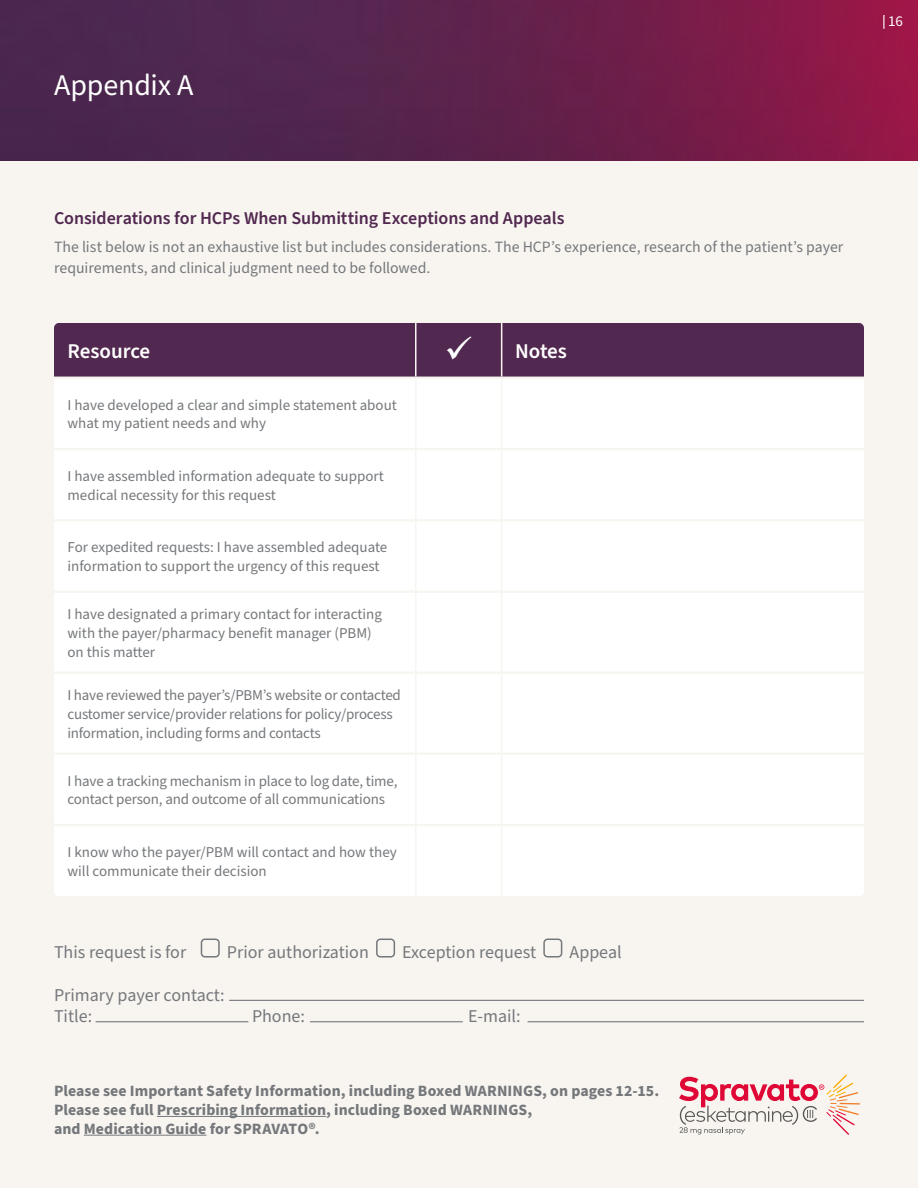
<style>
.page{position:relative;width:918px;height:1188px;background:#fff}
.page>*{position:absolute;margin:0;border:0;box-sizing:border-box;transform-origin:0 0}
.t1{font:30px "Source Sans Pro";letter-spacing:-.005em;color:#fff}
.t2{font:600 21px "Source Sans Pro";color:#fff}
.t3{font:18px/21.6px "Source Sans Pro";color:#75787b}
.t4{font:600 18px "Source Sans Pro";letter-spacing:-.005em;color:#51284f}
.t5{font:700 15.75px/18.8px "Source Sans Pro";letter-spacing:.005em;color:#75787b}
.t6{font:15.75px/21px "Source Sans Pro";color:#75787b}
.t7{font:15px/18.8px "Source Sans Pro";color:#75787b}
.t8{font:15px "Source Sans Pro";color:#fff}
</style>
<div class="page">
<div style="left:0;top:135px;width:918px;height:1053px;background:#f8f5f1"></div>
<hr style="left:157px;top:1116px;width:169px;height:1px;background:#75787b">
<hr style="left:84px;top:1135px;width:123px;height:1px;background:#75787b">
<svg style="left:679px;top:1074px;width:181px;height:61px"></svg>
<img style="left:0;top:0;width:918px;height:161px">
<svg style="left:883px;top:15px;width:1px;height:14px"></svg>
<div style="left:54px;top:323px;width:810px;height:54px;background:#51284f"></div>
<div style="left:54px;top:379px;width:810px;height:517px;background:#fff"></div>
<hr style="left:415px;top:323px;width:2px;height:54px;background:#f7f5f0">
<hr style="left:501px;top:323px;width:1px;height:54px;background:#f7f5f0">
<hr style="left:415px;top:379px;width:2px;height:69px;background:#f7f5f0">
<hr style="left:501px;top:379px;width:1px;height:69px;background:#f7f5f0">
<hr style="left:415px;top:450px;width:2px;height:69px;background:#f7f5f0">
<hr style="left:501px;top:450px;width:1px;height:69px;background:#f7f5f0">
<hr style="left:415px;top:521px;width:2px;height:70px;background:#f7f5f0">
<hr style="left:501px;top:521px;width:1px;height:70px;background:#f7f5f0">
<hr style="left:415px;top:593px;width:2px;height:79px;background:#f7f5f0">
<hr style="left:501px;top:593px;width:1px;height:79px;background:#f7f5f0">
<hr style="left:415px;top:674px;width:2px;height:79px;background:#f7f5f0">
<hr style="left:501px;top:674px;width:1px;height:79px;background:#f7f5f0">
<hr style="left:415px;top:755px;width:2px;height:69px;background:#f7f5f0">
<hr style="left:501px;top:755px;width:1px;height:69px;background:#f7f5f0">
<hr style="left:415px;top:826px;width:2px;height:70px;background:#f7f5f0">
<hr style="left:501px;top:826px;width:1px;height:70px;background:#f7f5f0">
<hr style="left:54px;top:448px;width:362px;height:2px;background:#f7f5f0">
<hr style="left:416px;top:448px;width:86px;height:2px;background:#f7f5f0">
<hr style="left:502px;top:448px;width:362px;height:2px;background:#f7f5f0">
<hr style="left:54px;top:519px;width:362px;height:2px;background:#f7f5f0">
<hr style="left:416px;top:519px;width:86px;height:2px;background:#f7f5f0">
<hr style="left:502px;top:519px;width:362px;height:2px;background:#f7f5f0">
<hr style="left:54px;top:591px;width:362px;height:2px;background:#f7f5f0">
<hr style="left:416px;top:591px;width:86px;height:2px;background:#f7f5f0">
<hr style="left:502px;top:591px;width:362px;height:2px;background:#f7f5f0">
<hr style="left:54px;top:672px;width:362px;height:2px;background:#f7f5f0">
<hr style="left:416px;top:672px;width:86px;height:2px;background:#f7f5f0">
<hr style="left:502px;top:672px;width:362px;height:2px;background:#f7f5f0">
<hr style="left:54px;top:753px;width:362px;height:2px;background:#f7f5f0">
<hr style="left:416px;top:753px;width:86px;height:2px;background:#f7f5f0">
<hr style="left:502px;top:753px;width:362px;height:2px;background:#f7f5f0">
<hr style="left:54px;top:824px;width:362px;height:2px;background:#f7f5f0">
<hr style="left:416px;top:824px;width:86px;height:2px;background:#f7f5f0">
<hr style="left:502px;top:824px;width:362px;height:2px;background:#f7f5f0">
<div style="left:201px;top:939px;width:19px;height:19px;border:2px solid #75787b;border-radius:4px"></div>
<div style="left:376px;top:939px;width:19px;height:19px;border:2px solid #75787b;border-radius:4px"></div>
<div style="left:543px;top:939px;width:19px;height:19px;border:2px solid #75787b;border-radius:4px"></div>
<hr style="left:229px;top:1000px;width:635px;height:1px;background:#75787b">
<hr style="left:528px;top:1021px;width:336px;height:1px;background:#75787b">
<hr style="left:96px;top:1021px;width:152px;height:1px;background:#75787b">
<hr style="left:310px;top:1021px;width:153px;height:1px;background:#75787b">
<h1 class="t1" style="left:54px;top:64px;width:141px">Appendix A</h1>
<p class="t4" style="left:54px;top:206px;width:512px">Considerations for HCPs When Submitting Exceptions and Appeals</p>
<p class="t6" style="left:54px;top:237px;width:791px">The list below is not an exhaustive list but includes considerations. The HCP’s experience, research of the patient’s payer requirements, and clinical judgment need to be followed.</p>
<h2 class="t2" style="left:68px;top:337px;width:84px">Resource</h2>
<h2 class="t2" style="left:445px;top:337px;width:124px">✓ Notes</h2>
<p class="t7" style="left:68px;top:396px;width:331px">I have developed a clear and simple statement about what my patient needs and why</p>
<p class="t7" style="left:68px;top:467px;width:318px">I have assembled information adequate to support medical necessity for this request</p>
<p class="t7" style="left:68px;top:538px;width:321px">For expedited requests: I have assembled adequate information to support the urgency of this request</p>
<p class="t7" style="left:68px;top:605px;width:316px">I have designated a primary contact for interacting with the payer/pharmacy benefit manager (PBM) on this matter</p>
<p class="t7" style="left:68px;top:686px;width:335px">I have reviewed the payer’s/PBM’s website or contacted customer service/provider relations for policy/process information, including forms and contacts</p>
<p class="t7" style="left:68px;top:772px;width:332px">I have a tracking mechanism in place to log date, time, contact person, and outcome of all communications</p>
<p class="t7" style="left:68px;top:843px;width:331px">I know who the payer/PBM will contact and how they will communicate their decision</p>
<p class="t3" style="left:54px;top:941px;width:134px">This request is for</p>
<p class="t3" style="left:227px;top:941px;width:143px">Prior authorization</p>
<p class="t3" style="left:402px;top:941px;width:135px">Exception request</p>
<p class="t3" style="left:570px;top:941px;width:54px">Appeal</p>
<p class="t3" style="left:54px;top:985px;width:172px">Primary payer contact:<br>Title:</p>
<p class="t3" style="left:252px;top:1006px;width:55px">Phone:</p>
<p class="t3" style="left:468px;top:1006px;width:54px">E-mail:</p>
<p class="t5" style="left:54px;top:1082px;width:607px">Please see Important Safety Information, including Boxed WARNINGS, on pages 12-15.</p>
<p class="t5" style="left:54px;top:1101px;width:480px">Please see full Prescribing Information, including Boxed WARNINGS, and Medication Guide for SPRAVATO®.</p>
<p class="t8" style="left:888px;top:11px;width:16px">16</p>
</div>
